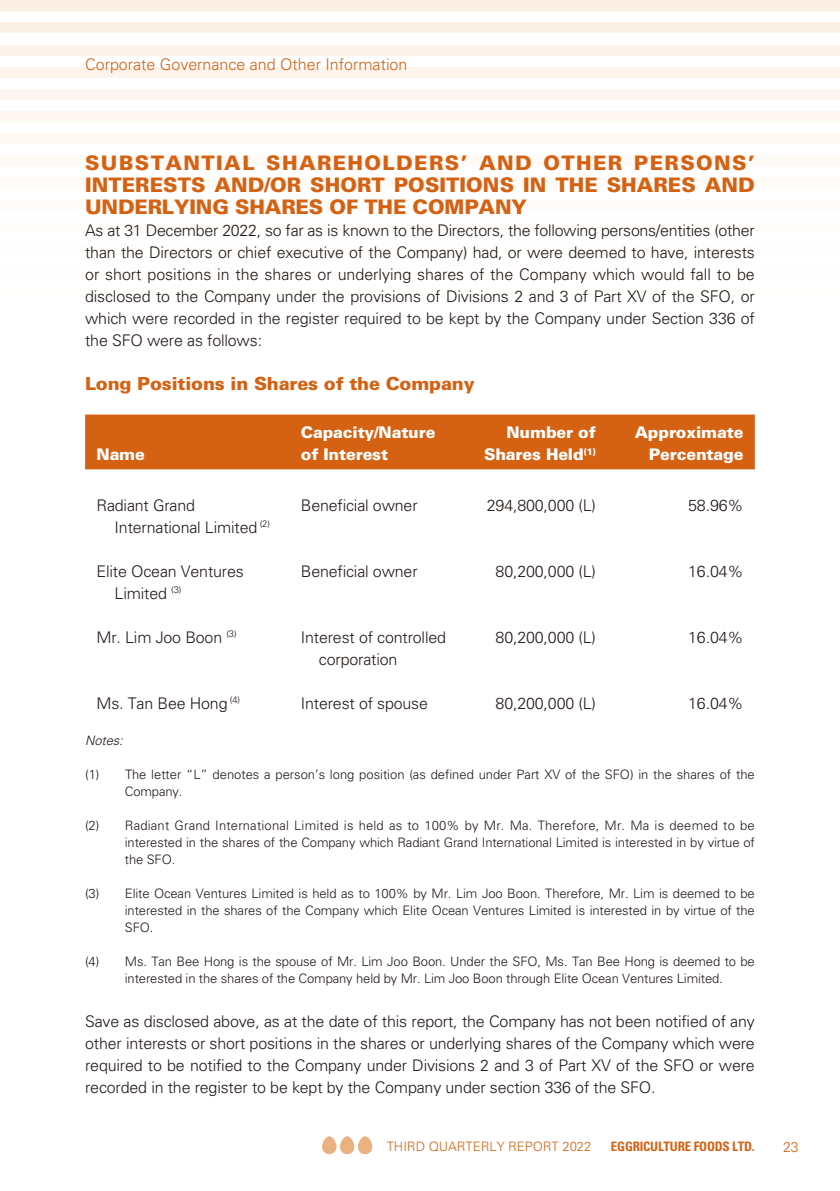
<style>
.page{position:relative;width:840px;height:1191px;background:#fff}
.page>*{position:absolute;margin:0;border:0;box-sizing:border-box;transform-origin:0 0}
.t1{font:900 20px/22px "Univers LT Std";letter-spacing:-.01em;color:#d56113;text-align:justify}
.t2{font:900 18px "Univers LT Std";letter-spacing:-.01em;color:#d56113}
.t3{font:300 16px/22px "Univers LT Std";letter-spacing:-.01em;color:#231916}
.t4{font:900 16px/22px "Univers LT Std";letter-spacing:-.01em;color:#fff;text-align:right}
.t5{font:300 16px "Univers LT Std";color:#d56113}
.t6{font:300 14px "Univers LT Std";color:#d56113}
.t7{font:300 13px/17px "Univers LT Std";letter-spacing:-.01em;color:#231916;text-align:justify}
.t8{font:300 13px "Univers LT Std";color:#d56113}
.t9{font:700 condensed 13px "Univers LT Std";letter-spacing:-.015em;color:#d56113}
.t10{font:italic 300 13px "Univers LT Std";letter-spacing:-.01em;color:#231916}
</style>
<div class="page">
<div style="left:0;top:23px;width:839px;height:10px;background:#fcf0e5"></div>
<div style="left:0;top:45px;width:839px;height:10px;background:#fcf3e9"></div>
<div style="left:0;top:67px;width:839px;height:10px;background:#fdf4ec"></div>
<div style="left:0;top:89px;width:839px;height:10px;background:#fdf6ee"></div>
<div style="left:0;top:111px;width:839px;height:10px;background:#fef8f1"></div>
<div style="left:0;top:134px;width:839px;height:10px;background:#fef8f3"></div>
<div style="left:0;top:156px;width:839px;height:10px;background:#fefaf6"></div>
<div style="left:0;top:178px;width:839px;height:10px;background:#fefbf7"></div>
<div style="left:0;top:200px;width:839px;height:10px;background:#fefcfa"></div>
<div style="left:0;top:222px;width:839px;height:10px;background:#fefdfb"></div>
<div style="left:0;top:0;width:839px;height:11px;background:#fbefe3"></div>
<div style="left:322px;top:1136px;width:14px;height:18px;background:#eab280;border-radius:7px"></div>
<div style="left:339px;top:1136px;width:15px;height:18px;background:#eab280;border-radius:7px"></div>
<div style="left:357px;top:1136px;width:15px;height:18px;background:#eab280;border-radius:7px"></div>
<div style="left:85px;top:414px;width:669px;height:55px;background:#d56113"></div>
<p class="t5" style="left:85px;top:57px;width:323px">Corporate Governance and Other Information</p>
<p class="t1" style="left:85px;top:153px;width:670px">SUBSTANTIAL SHAREHOLDERS’ AND OTHER PERSONS’ INTERESTS AND/OR SHORT POSITIONS IN THE SHARES AND UNDERLYING SHARES OF THE COMPANY</p>
<p class="t3" style="left:85px;top:220px;width:670px;text-align:justify">As at 31 December 2022, so far as is known to the Directors, the following persons/entities (other than the Directors or chief executive of the Company) had, or were deemed to have, interests or short positions in the shares or underlying shares of the Company which would fall to be disclosed to the Company under the provisions of Divisions 2 and 3 of Part XV of the SFO, or which were recorded in the register required to be kept by the Company under Section 336 of the SFO were as follows:</p>
<p class="t2" style="left:85px;top:375px;width:391px">Long Positions in Shares of the Company</p>
<p class="t4" style="left:96px;top:444px;width:50px">Name</p>
<p class="t4" style="left:300px;top:422px;width:136px;text-align:left">Capacity/Nature of Interest</p>
<p class="t4" style="left:483px;top:422px;width:113px">Number of<br>Shares Held<sup>(1)</sup></p>
<p class="t4" style="left:634px;top:422px;width:110px">Approximate<br>Percentage</p>
<p class="t3" style="left:115px;top:495px;width:157px;text-indent:-18px">Radiant Grand<br>International Limited <sup>(2)</sup></p>
<p class="t3" style="left:300px;top:495px;width:118px">Beneficial owner</p>
<p class="t3" style="left:486px;top:495px;width:110px">294,800,000 (L)</p>
<p class="t3" style="left:687px;top:495px;width:57px">58.96%</p>
<p class="t3" style="left:115px;top:561px;width:131px;text-indent:-18px">Elite Ocean Ventures<br>Limited <sup>(3)</sup></p>
<p class="t3" style="left:300px;top:561px;width:118px">Beneficial owner</p>
<p class="t3" style="left:495px;top:561px;width:102px">80,200,000 (L)</p>
<p class="t3" style="left:687px;top:561px;width:57px">16.04%</p>
<p class="t3" style="left:96px;top:627px;width:141px">Mr. Lim Joo Boon <sup>(3)</sup></p>
<p class="t3" style="left:319px;top:627px;width:128px;text-indent:-18px">Interest of controlled corporation</p>
<p class="t3" style="left:495px;top:627px;width:102px">80,200,000 (L)</p>
<p class="t3" style="left:687px;top:627px;width:57px">16.04%</p>
<p class="t3" style="left:96px;top:693px;width:145px">Ms. Tan Bee Hong <sup>(4)</sup></p>
<p class="t3" style="left:300px;top:693px;width:129px">Interest of spouse</p>
<p class="t3" style="left:495px;top:693px;width:102px">80,200,000 (L)</p>
<p class="t3" style="left:687px;top:693px;width:57px">16.04%</p>
<p class="t10" style="left:85px;top:734px;width:39px">Notes:</p>
<p class="t7" style="left:125px;top:766px;width:631px;text-indent:-40px">(1) The letter “L” denotes a person’s long position (as defined under Part XV of the SFO) in the shares of the<br>Company.</p>
<p class="t7" style="left:125px;top:817px;width:631px;text-indent:-40px">(2) Radiant Grand International Limited is held as to 100% by Mr. Ma. Therefore, Mr. Ma is deemed to be interested in the shares of the Company which Radiant Grand International Limited is interested in by virtue of the SFO.</p>
<p class="t7" style="left:125px;top:885px;width:631px;text-indent:-40px">(3) Elite Ocean Ventures Limited is held as to 100% by Mr. Lim Joo Boon. Therefore, Mr. Lim is deemed to be interested in the shares of the Company which Elite Ocean Ventures Limited is interested in by virtue of the SFO.</p>
<p class="t7" style="left:85px;top:953px;width:670px;text-align:center">(4) Ms. Tan Bee Hong is the spouse of Mr. Lim Joo Boon. Under the SFO, Ms. Tan Bee Hong is deemed to be interested in the shares of the Company held by Mr. Lim Joo Boon through Elite Ocean Ventures Limited.</p>
<p class="t3" style="left:85px;top:1011px;width:670px;text-align:justify">Save as disclosed above, as at the date of this report, the Company has not been notified of any other interests or short positions in the shares or underlying shares of the Company which were required to be notified to the Company under Divisions 2 and 3 of Part XV of the SFO or were recorded in the register to be kept by the Company under section 336 of the SFO.</p>
<p class="t8" style="left:386px;top:1140px;width:206px">THIRD QUARTERLY REPORT 2022</p>
<p class="t9" style="left:610px;top:1140px;width:145px">EGGRICULTURE FOODS LTD.</p>
<p class="t6" style="left:782px;top:1140px;width:17px">23</p>
</div>
